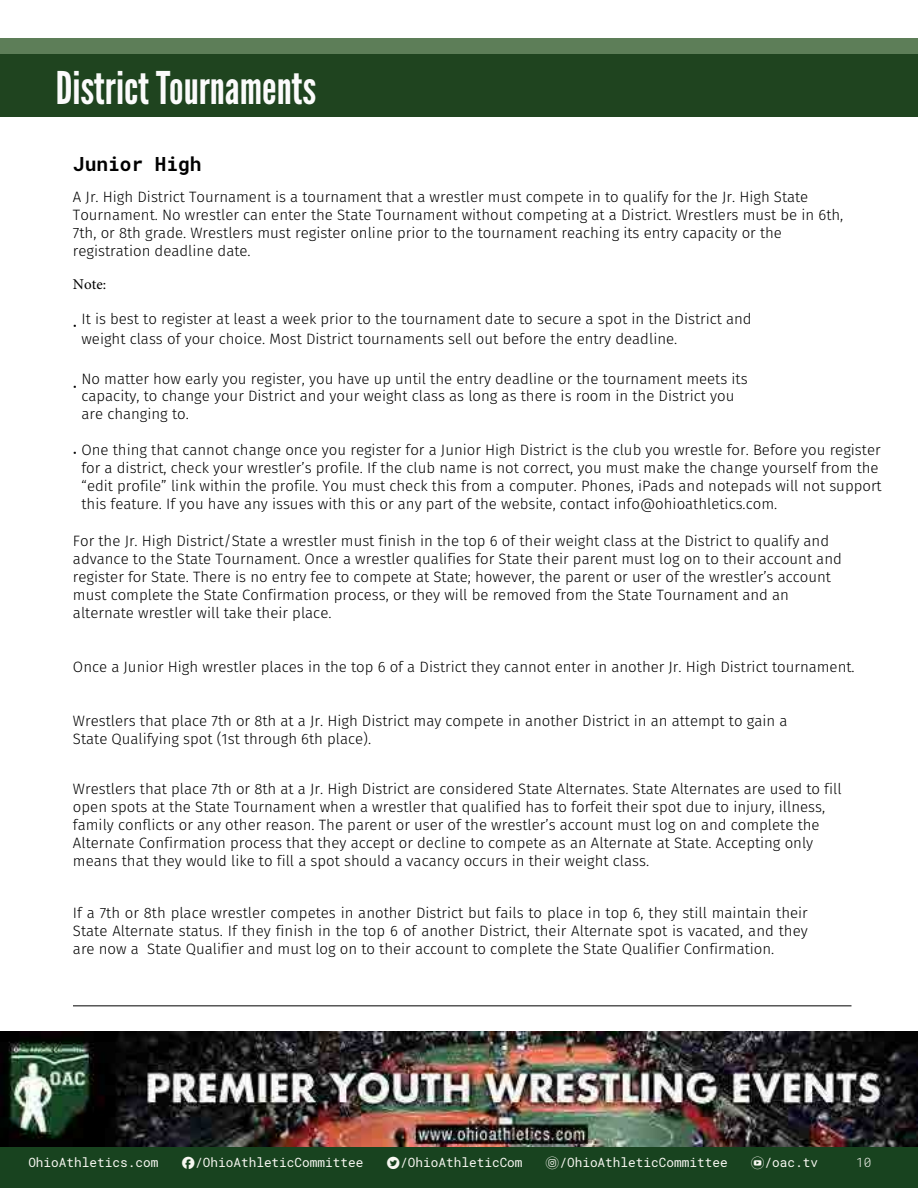
<style>
.page{position:relative;width:918px;height:1188px;background:#fff}
.page>*{position:absolute;margin:0;border:0;box-sizing:border-box;transform-origin:0 0}
.t1{font:45px "League Gothic";color:#fbfbfb}
.t2{font:700 19.5px "Roboto Mono";color:#000}
.t3{font:300 15px/18px "Fira Sans";color:#000}
.t4{font:15px "Minion Pro";color:#000}
.t5{font:12.75px "Roboto Mono";color:#f8f8f2}
.t6{font:300 12.75px "Roboto Mono";color:#f8f8f2}
.s1{font-family:"typeecon"}
</style>
<div class="page">
<div style="left:0;top:39px;width:918px;height:78px;background:#1f441f"></div>
<div style="left:0;top:39px;width:918px;height:15px;background:#5d7e58"></div>
<img style="left:0;top:1032px;width:918px;height:116px">
<div style="left:0;top:1148px;width:918px;height:40px;background:#18431f"></div>
<hr style="left:73px;top:1005px;width:779px;height:1px;background:#000">
<h1 class="t1" style="left:56px;top:62px;width:262px">District Tournaments</h1>
<h2 class="t2" style="left:73px;top:150px;width:130px">Junior High</h2>
<p class="t3" style="left:73px;top:188px;width:772px">A Jr. High District Tournament is a tournament that a wrestler must compete in to qualify for the Jr. High State Tournament. No wrestler can enter the State Tournament without competing at a District. Wrestlers must be in 6th, 7th, or 8th grade. Wrestlers must register online prior to the tournament reaching its entry capacity or the registration deadline date.</p>
<p class="t4" style="left:73px;top:274px;width:35px">Note:</p>
<p class="t3" style="left:81px;top:310px;width:672px;line-height:19.4px;text-indent:-8px">• It is best to register at least a week prior to the tournament date to secure a spot in the District and weight class of your choice. Most District tournaments sell out before the entry deadline.</p>
<p class="t3" style="left:73px;top:379px;width:6px">•</p>
<p class="t3" style="left:81px;top:369px;width:668px">No matter how early you register, you have up until the entry deadline or the tournament meets its capacity, to change your District and your weight class as long as there is room in the District you are changing to.</p>
<p class="t3" style="left:81px;top:442px;width:802px;text-indent:-8px">• One thing that cannot change once you register for a Junior High District is the club you wrestle for. Before you register for a district, check your wrestler’s profile. If the club name is not correct, you must make the change yourself from the “edit profile” link within the profile. You must check this from a computer. Phones, iPads and notepads will not support this feature. If you have any issues with this or any part of the website, contact info@ohioathletics.com.</p>
<p class="t3" style="left:73px;top:532px;width:770px">For the Jr. High District/State a wrestler must finish in the top 6 of their weight class at the District to qualify and advance to the State Tournament. Once a wrestler qualifies for State their parent must log on to their account and register for State. There is no entry fee to compete at State; however, the parent or user of the wrestler’s account must complete the State Confirmation process, or they will be removed from the State Tournament and an alternate wrestler will take their place.</p>
<p class="t3" style="left:73px;top:658px;width:783px">Once a Junior High wrestler places in the top 6 of a District they cannot enter in another Jr. High District tournament.</p>
<p class="t3" style="left:73px;top:712px;width:716px">Wrestlers that place 7th or 8th at a Jr. High District may compete in another District in an attempt to gain a<br>State Qualifying spot (1st through 6th place).</p>
<p class="t3" style="left:73px;top:780px;width:770px">Wrestlers that place 7th or 8th at a Jr. High District are considered State Alternates. State Alternates are used to fill open spots at the State Tournament when a wrestler that qualified has to forfeit their spot due to injury, illness, family conflicts or any other reason. The parent or user of the wrestler’s account must log on and complete the Alternate Confirmation process that they accept or decline to compete as an Alternate at State. Accepting only means that they would like to fill a spot should a vacancy occurs in their weight class.</p>
<p class="t3" style="left:73px;top:903px;width:736px;text-align:justify">If a 7th or 8th place wrestler competes in another District but fails to place in top 6, they still maintain their State Alternate status. If they finish in the top 6 of another District, their Alternate spot is vacated, and they are now a State Qualifier and must log on to their account to complete the State Qualifier Confirmation.</p>
<p class="t5" style="left:28px;top:1153px;width:132px">OhioAthletics.com</p>
<p class="t5" style="left:181px;top:1153px;width:184px"><span class="s1">F</span>/OhioAthleticCommittee</p>
<p class="t5" style="left:386px;top:1153px;width:138px"><span class="s1">T</span>/OhioAthleticCom</p>
<p class="t5" style="left:546px;top:1153px;width:184px"><span class="s1">i</span>/OhioAthleticCommittee</p>
<p class="t5" style="left:751px;top:1153px;width:69px"><span class="s1">y</span>/oac.tv</p>
<p class="t6" style="left:856px;top:1153px;width:17px">10</p>
</div>
